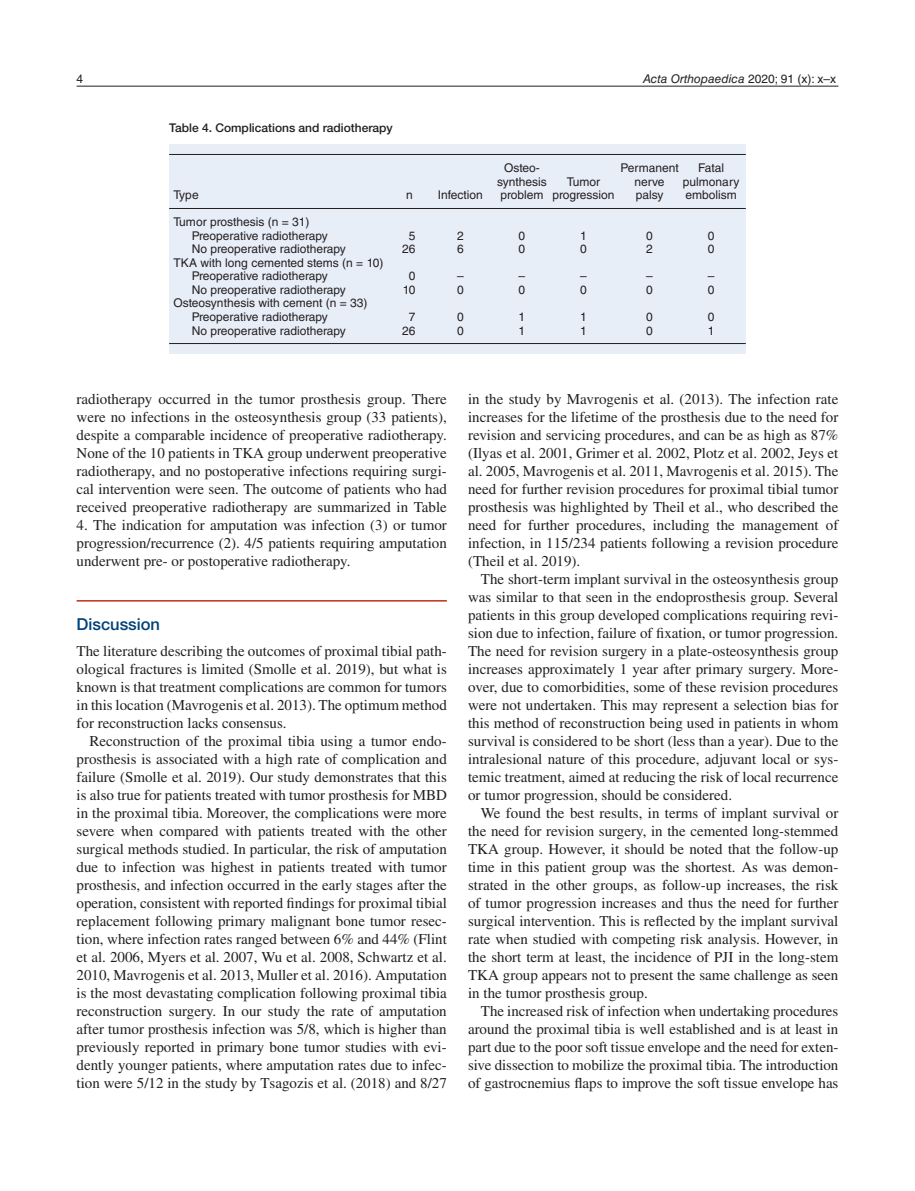
<style>
.page{position:relative;width:915px;height:1191px;background:#fff}
.page>*{position:absolute;margin:0;border:0;box-sizing:border-box;transform-origin:0 0}
.t1{font:500 16.5px "Helvetica Neue LTW1 G";color:#004279}
.t2{font:15px/18px "Times";color:#231f20;text-align:justify}
.t3{font:12px/13.5px "Helvetica LT Std";color:#231f20}
.t4{font:500 12px "Helvetica Neue LTW1 G";color:#231f20}
.t5{font:italic 12px "Helvetica LT Std";color:#231f20}
.s1{font-style:normal}
</style>
<div class="page">
<hr style="left:77px;top:86px;width:761px;height:1px;background:#231f20">
<hr style="left:77px;top:600px;width:369px;height:1px;background:#bc2e18">
<div style="left:169px;top:144px;width:576px;height:209px;background:#e8eef8"></div>
<hr style="left:169px;top:154px;width:576px;height:1px;background:#231f20">
<hr style="left:169px;top:208px;width:576px;height:1px;background:#231f20">
<hr style="left:169px;top:343px;width:576px;height:1px;background:#231f20">
<p class="t3" style="left:77px;top:72px;width:8px">4</p>
<p class="t5" style="left:643px;top:72px;width:195px">Acta Orthopaedica <span class="s1">2020; 91 (x): x–x</span></p>
<p class="t4" style="left:169px;top:120px;width:225px">Table 4. Complications and radiotherapy</p>
<p class="t3" style="left:504px;top:161px;width:37px">Osteo-</p>
<p class="t3" style="left:620px;top:161px;width:60px">Permanent</p>
<p class="t3" style="left:698px;top:161px;width:27px">Fatal</p>
<p class="t3" style="left:497px;top:175px;width:51px">synthesis</p>
<p class="t3" style="left:566px;top:175px;width:35px">Tumor</p>
<p class="t3" style="left:634px;top:175px;width:32px">nerve</p>
<p class="t3" style="left:682px;top:175px;width:58px">pulmonary</p>
<p class="t3" style="left:173px;top:188px;width:27px">Type</p>
<p class="t3" style="left:406px;top:188px;width:8px">n</p>
<p class="t3" style="left:438px;top:188px;width:46px">Infection</p>
<p class="t3" style="left:500px;top:188px;width:115px">problem progression</p>
<p class="t3" style="left:635px;top:188px;width:29px">palsy</p>
<p class="t3" style="left:685px;top:188px;width:53px">embolism</p>
<p class="t3" style="left:192px;top:215px;width:138px;text-indent:-18px">Tumor prosthesis (n = 31)<br>Preoperative radiotherapy</p>
<p class="t3" style="left:408px;top:229px;width:8px">5</p>
<p class="t3" style="left:457px;top:229px;width:8px">2</p>
<p class="t3" style="left:518px;top:229px;width:8px">0</p>
<p class="t3" style="left:580px;top:229px;width:8px">1</p>
<p class="t3" style="left:646px;top:229px;width:8px">0</p>
<p class="t3" style="left:707px;top:229px;width:8px">0</p>
<p class="t3" style="left:192px;top:242px;width:156px">No preoperative radiotherapy</p>
<p class="t3" style="left:402px;top:242px;width:15px">26</p>
<p class="t3" style="left:457px;top:242px;width:8px">6</p>
<p class="t3" style="left:518px;top:242px;width:8px">0</p>
<p class="t3" style="left:580px;top:242px;width:8px">0</p>
<p class="t3" style="left:646px;top:242px;width:8px">2</p>
<p class="t3" style="left:707px;top:242px;width:8px">0</p>
<p class="t3" style="left:192px;top:256px;width:193px;text-indent:-18px">TKA with long cemented stems (n = 10)<br>Preoperative radiotherapy</p>
<p class="t3" style="left:408px;top:269px;width:8px">0</p>
<p class="t3" style="left:457px;top:269px;width:8px">–</p>
<p class="t3" style="left:518px;top:269px;width:8px">–</p>
<p class="t3" style="left:580px;top:269px;width:8px">–</p>
<p class="t3" style="left:646px;top:269px;width:8px">–</p>
<p class="t3" style="left:707px;top:269px;width:8px">–</p>
<p class="t3" style="left:192px;top:283px;width:156px">No preoperative radiotherapy</p>
<p class="t3" style="left:402px;top:283px;width:14px">10</p>
<p class="t3" style="left:457px;top:283px;width:8px">0</p>
<p class="t3" style="left:518px;top:283px;width:8px">0</p>
<p class="t3" style="left:580px;top:283px;width:8px">0</p>
<p class="t3" style="left:646px;top:283px;width:8px">0</p>
<p class="t3" style="left:707px;top:283px;width:8px">0</p>
<p class="t3" style="left:192px;top:296px;width:177px;text-indent:-18px">Osteosynthesis with cement (n = 33)<br>Preoperative radiotherapy</p>
<p class="t3" style="left:408px;top:310px;width:8px">7</p>
<p class="t3" style="left:457px;top:310px;width:8px">0</p>
<p class="t3" style="left:518px;top:310px;width:8px">1</p>
<p class="t3" style="left:580px;top:310px;width:8px">1</p>
<p class="t3" style="left:646px;top:310px;width:8px">0</p>
<p class="t3" style="left:707px;top:310px;width:8px">0</p>
<p class="t3" style="left:192px;top:323px;width:156px">No preoperative radiotherapy</p>
<p class="t3" style="left:402px;top:323px;width:15px">26</p>
<p class="t3" style="left:457px;top:323px;width:8px">0</p>
<p class="t3" style="left:518px;top:323px;width:8px">1</p>
<p class="t3" style="left:580px;top:323px;width:8px">1</p>
<p class="t3" style="left:646px;top:323px;width:8px">0</p>
<p class="t3" style="left:707px;top:323px;width:8px">1</p>
<p class="t2" style="left:77px;top:389px;width:371px">radiotherapy occurred in the tumor prosthesis group. There were no infections in the osteosynthesis group (33 patients), despite a comparable incidence of preoperative radiotherapy.<br>None of the 10 patients in TKA group underwent preoperative radiotherapy, and no postoperative infections requiring surgi&shy;cal intervention were seen. The outcome of patients who had received preoperative radiotherapy are summarized in Table</p>
<p class="t2" style="left:77px;top:515px;width:371px">4. The indication for amputation was infection (3) or tumor progression/recurrence (2). 4/5 patients requiring amputation underwent pre- or postoperative radiotherapy.</p>
<p class="t1" style="left:77px;top:614px;width:85px">Discussion</p>
<p class="t2" style="left:77px;top:641px;width:371px">The literature describing the outcomes of proximal tibial path&shy;ological fractures is limited (Smolle et al. 2019), but what is known is that treatment complications are common for tumors in this location (Mavrogenis et al. 2013). The optimum method for reconstruction lacks consensus.</p>
<p class="t2" style="left:77px;top:731px;width:371px;text-indent:13px">Reconstruction of the proximal tibia using a tumor endo&shy;prosthesis is associated with a high rate of complication and failure (Smolle et al. 2019). Our study demonstrates that this is also true for patients treated with tumor prosthesis for MBD in the proximal tibia. Moreover, the complications were more severe when compared with patients treated with the other surgical methods studied. In particular, the risk of amputation due to infection was highest in patients treated with tumor prosthesis, and infection occurred in the early stages after the operation, consistent with reported findings for proximal tibial replacement following primary malignant bone tumor resec&shy;tion, where infection rates ranged between 6% and 44% (Flint et al. 2006, Myers et al. 2007, Wu et al. 2008, Schwartz et al.<br>2010, Mavrogenis et al. 2013, Muller et al. 2016). Amputation is the most devastating complication following proximal tibia reconstruction surgery. In our study the rate of amputation after tumor prosthesis infection was 5/8, which is higher than previously reported in primary bone tumor studies with evi&shy;dently younger patients, where amputation rates due to infec&shy;tion were 5/12 in the study by Tsagozis et al. (2018) and 8/27</p>
<p class="t2" style="left:468px;top:389px;width:371px">in the study by Mavrogenis et al. (2013). The infection rate increases for the lifetime of the prosthesis due to the need for revision and servicing procedures, and can be as high as 87% (Ilyas et al. 2001, Grimer et al. 2002, Plotz et al. 2002, Jeys et al. 2005, Mavrogenis et al. 2011, Mavrogenis et al. 2015). The need for further revision procedures for proximal tibial tumor prosthesis was highlighted by Theil et al., who described the need for further procedures, including the management of infection, in 115/234 patients following a revision procedure (Theil et al. 2019).</p>
<p class="t2" style="left:468px;top:569px;width:371px;text-indent:13px">The short-term implant survival in the osteosynthesis group was similar to that seen in the endoprosthesis group. Several patients in this group developed complications requiring revi&shy;sion due to infection, failure of fixation, or tumor progression.<br>The need for revision surgery in a plate-osteosynthesis group increases approximately 1 year after primary surgery. More&shy;over, due to comorbidities, some of these revision procedures were not undertaken. This may represent a selection bias for this method of reconstruction being used in patients in whom survival is considered to be short (less than a year). Due to the intralesional nature of this procedure, adjuvant local or sys&shy;temic treatment, aimed at reducing the risk of local recurrence or tumor progression, should be considered.</p>
<p class="t2" style="left:468px;top:803px;width:371px;text-indent:13px">We found the best results, in terms of implant survival or the need for revision surgery, in the cemented long-stemmed TKA group. However, it should be noted that the follow-up time in this patient group was the shortest. As was demon&shy;strated in the other groups, as follow-up increases, the risk of tumor progression increases and thus the need for further surgical intervention. This is reflected by the implant survival rate when studied with competing risk analysis. However, in the short term at least, the incidence of PJI in the long-stem TKA group appears not to present the same challenge as seen in the tumor prosthesis group.</p>
<p class="t2" style="left:468px;top:1001px;width:371px;text-indent:13px">The increased risk of infection when undertaking procedures around the proximal tibia is well established and is at least in part due to the poor soft tissue envelope and the need for exten&shy;sive dissection to mobilize the proximal tibia. The introduction of gastrocnemius flaps to improve the soft tissue envelope has</p>
</div>
